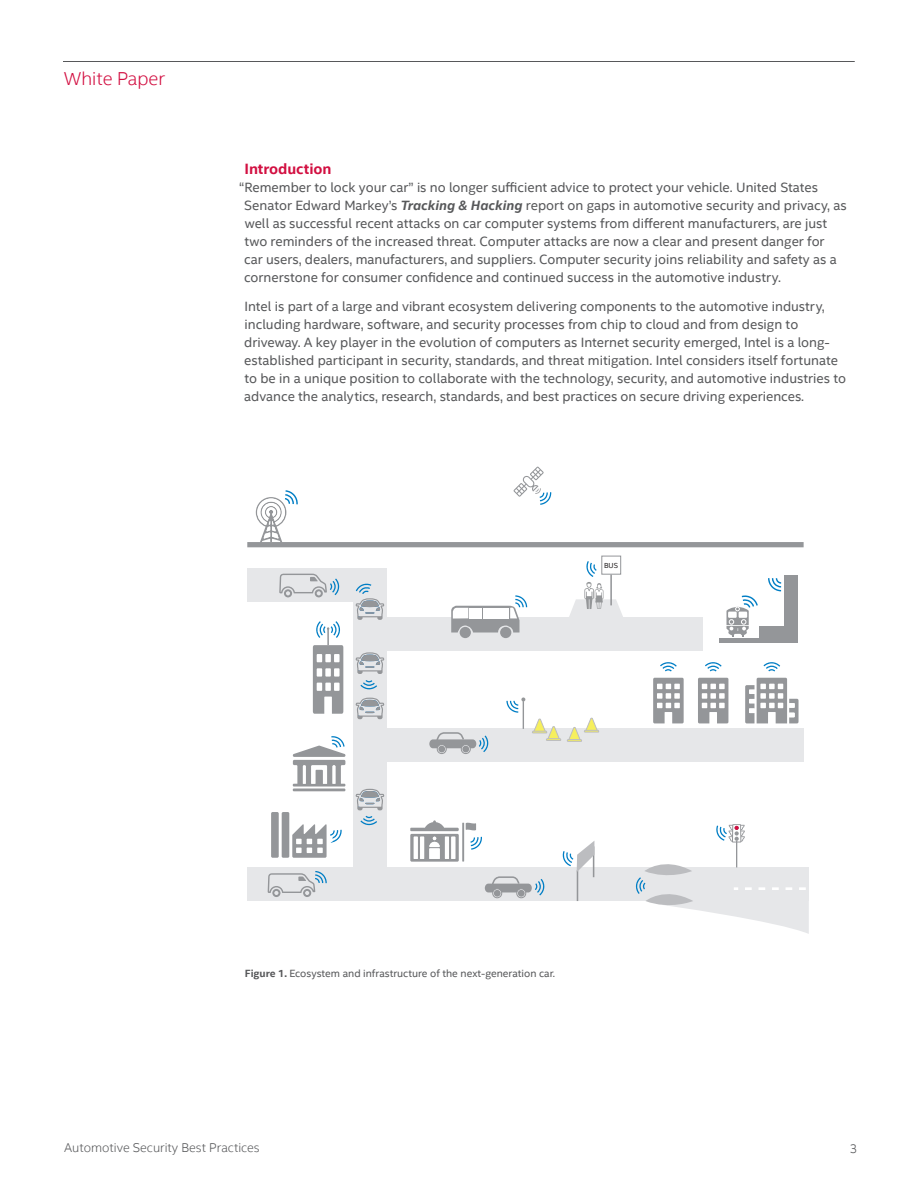
<style>
.page{position:relative;width:918px;height:1188px;background:#fff}
.page>*{position:absolute;margin:0;border:0;box-sizing:border-box;transform-origin:0 0}
.t1{font:300 18.75px "Intel Clear";color:#d20f41}
.t2{font:700 15px "Intel Clear";color:#d20f41}
.t3{font:13.5px/18px "Intel Clear";color:#57585a}
.t4{font:300 12.75px "Intel Clear";color:#57585a}
.t5{font:10.5px "Intel Clear";color:#57585a}
.t6{font:7.35px "Intel Clear W Lat";color:#231f20}
.s1{font-weight:700;font-style:italic}
.s2{font-weight:700}
</style>
<div class="page">
<hr style="left:63px;top:61px;width:792px;height:1px;background:#57585a">
<div style="left:247px;top:867px;width:562px;height:34px;background:#e6e7e9"></div>
<div style="left:247px;top:568px;width:140px;height:34px;background:#e6e7e9"></div>
<div style="left:353px;top:571px;width:34px;height:323px;background:#e6e7e9"></div>
<div style="left:380px;top:728px;width:424px;height:34px;background:#e6e7e9"></div>
<svg style="left:360px;top:680px;width:17px;height:9px"></svg>
<svg style="left:360px;top:816px;width:17px;height:9px"></svg>
<svg style="left:660px;top:662px;width:17px;height:9px"></svg>
<svg style="left:705px;top:662px;width:17px;height:9px"></svg>
<svg style="left:764px;top:662px;width:16px;height:9px"></svg>
<svg style="left:256px;top:490px;width:42px;height:52px"></svg>
<svg style="left:768px;top:578px;width:13px;height:13px"></svg>
<svg style="left:470px;top:837px;width:12px;height:13px"></svg>
<div style="left:282px;top:812px;width:7px;height:46px;background:#949699;border-radius:2px"></div>
<div style="left:271px;top:812px;width:8px;height:46px;background:#949699;border-radius:2px"></div>
<svg style="left:292px;top:824px;width:50px;height:34px"></svg>
<svg style="left:698px;top:678px;width:30px;height:45px"></svg>
<svg style="left:653px;top:678px;width:31px;height:45px"></svg>
<svg style="left:745px;top:678px;width:54px;height:45px"></svg>
<svg style="left:513px;top:467px;width:38px;height:38px"></svg>
<div style="left:247px;top:542px;width:557px;height:5px;background:#949699"></div>
<div style="left:461px;top:745px;width:9px;height:9px;background:#b3b5b7;border-radius:50%"></div>
<div style="left:461px;top:744px;width:9px;height:10px;border:1px solid #939598;border-radius:50%"></div>
<div style="left:437px;top:745px;width:9px;height:9px;background:#b3b4b7;border-radius:50%"></div>
<div style="left:437px;top:744px;width:9px;height:10px;border:1px solid #939598;border-radius:50%"></div>
<svg style="left:429px;top:732px;width:60px;height:20px"></svg>
<div style="left:517px;top:889px;width:9px;height:9px;border:1px solid #939598;border-radius:50%"></div>
<div style="left:493px;top:889px;width:9px;height:9px;border:1px solid #939598;border-radius:50%"></div>
<svg style="left:485px;top:876px;width:60px;height:19px"></svg>
<svg style="left:726px;top:595px;width:32px;height:42px"></svg>
<div style="left:383px;top:617px;width:320px;height:34px;background:#e6e7e9"></div>
<svg style="left:356px;top:652px;width:28px;height:22px"></svg>
<svg style="left:356px;top:583px;width:28px;height:37px"></svg>
<svg style="left:356px;top:698px;width:28px;height:21px"></svg>
<svg style="left:356px;top:789px;width:28px;height:21px"></svg>
<hr style="left:720px;top:638px;width:39px;height:4px;background:#949699">
<div style="left:759px;top:626px;width:35px;height:17px;background:#949699"></div>
<div style="left:784px;top:575px;width:14px;height:68px;background:#949699"></div>
<svg style="left:268px;top:871px;width:59px;height:26px"></svg>
<svg style="left:279px;top:574px;width:60px;height:23px"></svg>
<svg style="left:532px;top:719px;width:28px;height:19px"></svg>
<div style="left:546px;top:738px;width:15px;height:3px;border:1px solid #bcbdc0"></div>
<div style="left:567px;top:739px;width:15px;height:3px;border:1px solid #bcbdc0"></div>
<svg style="left:567px;top:718px;width:31px;height:23px"></svg>
<div style="left:584px;top:730px;width:15px;height:3px;border:1px solid #bcbdc0"></div>
<svg style="left:451px;top:595px;width:76px;height:38px"></svg>
<div style="left:460px;top:627px;width:11px;height:11px;background:#949699;border-radius:50%"></div>
<div style="left:500px;top:627px;width:11px;height:11px;background:#949699;border-radius:50%"></div>
<hr style="left:577px;top:870px;width:1px;height:31px;background:#949699">
<hr style="left:593px;top:846px;width:1px;height:31px;background:#949699">
<div style="left:601px;top:556px;width:20px;height:19px;border:1px solid #949699"></div>
<svg style="left:569px;top:561px;width:54px;height:56px"></svg>
<svg style="left:506px;top:697px;width:19px;height:32px"></svg>
<svg style="left:313px;top:621px;width:30px;height:93px"></svg>
<svg style="left:562px;top:841px;width:32px;height:31px"></svg>
<svg style="left:636px;top:824px;width:173px;height:110px"></svg>
<svg style="left:292px;top:736px;width:54px;height:51px"></svg>
<hr style="left:293px;top:789px;width:52px;height:2px;background:#949699">
<hr style="left:462px;top:823px;width:2px;height:39px;background:#949699">
<svg style="left:466px;top:822px;width:10px;height:9px"></svg>
<svg style="left:410px;top:820px;width:49px;height:42px"></svg>
<h1 class="t1" style="left:64px;top:67px;width:103px">White Paper</h1>
<p class="t2" style="left:244px;top:159px;width:89px">Introduction</p>
<p class="t3" style="left:244px;top:179px;width:604px;text-indent:-5px">“Remember to lock your car” is no longer sufficient advice to protect your vehicle. United States Senator Edward Markey’s <span class="s1">Tracking &amp; Hacking</span> report on gaps in automotive security and privacy, as well as successful recent attacks on car computer systems from different manufacturers, are just two reminders of the increased threat. Computer attacks are now a clear and present danger for<br>car users, dealers, manufacturers, and suppliers. Computer security joins reliability and safety as a cornerstone for consumer confidence and continued success in the automotive industry.</p>
<p class="t3" style="left:244px;top:297px;width:603px">Intel is part of a large and vibrant ecosystem delivering components to the automotive industry, including hardware, software, and security processes from chip to cloud and from design to driveway. A key player in the evolution of computers as Internet security emerged, Intel is a long&shy;established participant in security, standards, and threat mitigation. Intel considers itself fortunate to be in a unique position to collaborate with the technology, security, and automotive industries to advance the analytics, research, standards, and best practices on secure driving experiences.</p>
<p class="t6" style="left:604px;top:560px;width:15px">BUS</p>
<p class="t5" style="left:245px;top:967px;width:312px"><span class="s2">Figure 1.</span> Ecosystem and infrastructure of the next-generation car.</p>
<p class="t4" style="left:64px;top:1140px;width:197px">Automotive Security Best Practices</p>
<p class="t4" style="left:850px;top:1141px;width:9px">3</p>
</div>
